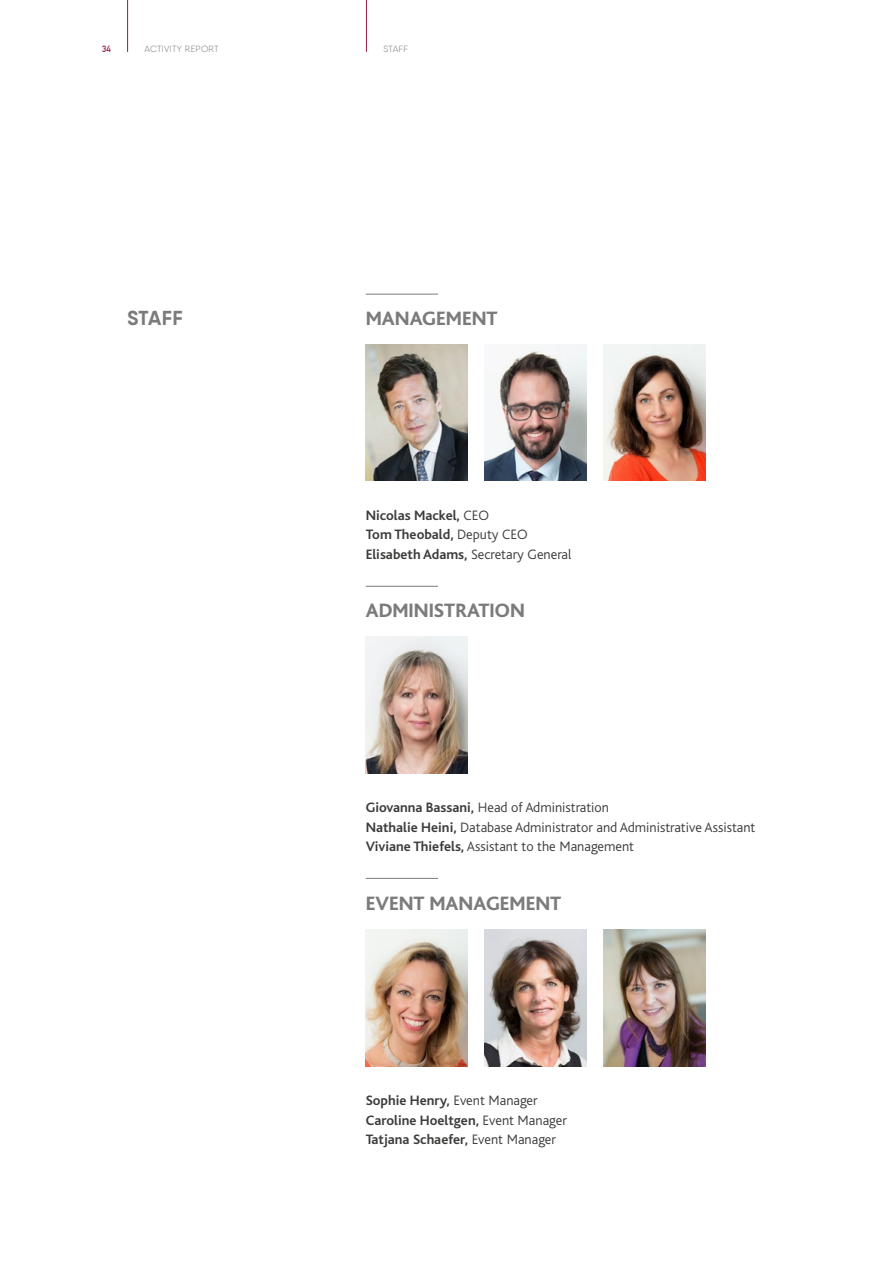
<style>
.page{position:relative;width:893px;height:1263px;background:#fff}
.page>*{position:absolute;margin:0;border:0;box-sizing:border-box;transform-origin:0 0}
.t1{font:800 20.25px "Bliss";color:#7c7b7b}
.t2{font:700 20.25px "Qanelas Soft";letter-spacing:.01em;color:#7c7b7b}
.t3{font:700 14.25px/19.5px "Bliss";color:#3c3c3b}
.t4{font:300 14.25px/19.5px "Bliss";color:#3c3c3b}
.t5{font:300 9px "Qanelas Soft";letter-spacing:.025em;color:#7c7b7b}
.t6{font:700 9px "DIN Alternate";color:#941c4b}
.s1{font-weight:300}
.s2{font-weight:700}
</style>
<div class="page">
<hr style="left:127px;top:0;width:1px;height:52px;background:#941c4b">
<hr style="left:366px;top:0;width:1px;height:52px;background:#941c4b">
<img style="left:366px;top:344px;width:102px;height:137px">
<img style="left:366px;top:929px;width:102px;height:137px">
<img style="left:366px;top:637px;width:102px;height:136px">
<img style="left:485px;top:344px;width:102px;height:137px">
<img style="left:485px;top:929px;width:102px;height:137px">
<img style="left:604px;top:344px;width:102px;height:137px">
<img style="left:604px;top:929px;width:102px;height:137px">
<hr style="left:366px;top:294px;width:72px;height:1px;background:#7c7b7b">
<hr style="left:366px;top:586px;width:72px;height:1px;background:#7c7b7b">
<hr style="left:366px;top:878px;width:72px;height:1px;background:#7c7b7b">
<p class="t6" style="left:102px;top:42px;width:10px">34</p>
<p class="t5" style="left:145px;top:43px;width:75px">ACTIVITY REPORT</p>
<h1 class="t2" style="left:128px;top:305px;width:56px">STAFF</h1>
<p class="t5" style="left:383px;top:43px;width:26px">STAFF</p>
<h1 class="t1" style="left:366px;top:308px;width:134px">MANAGEMENT</h1>
<p class="t3" style="left:366px;top:506px;width:207px">Nicolas Mackel, <span class="s1">CEO<br></span>Tom Theobald, <span class="s1">Deputy CEO<br></span>Elisabeth Adams, <span class="s1">Secretary General</span></p>
<h1 class="t1" style="left:366px;top:600px;width:161px">ADMINISTRATION</h1>
<p class="t4" style="left:366px;top:798px;width:391px"><span class="s2">Giovanna Bassani,</span> Head of Administration<br><span class="s2">Nathalie Heini,</span> Database Administrator and Administrative Assistant<br><span class="s2">Viviane Thiefels,</span> Assistant to the Management</p>
<h1 class="t1" style="left:366px;top:893px;width:197px">EVENT MANAGEMENT</h1>
<p class="t3" style="left:366px;top:1091px;width:203px">Sophie Henry, <span class="s1">Event Manager<br></span>Caroline Hoeltgen, <span class="s1">Event Manager<br></span>Tatjana Schaefer, <span class="s1">Event Manager</span></p>
</div>
